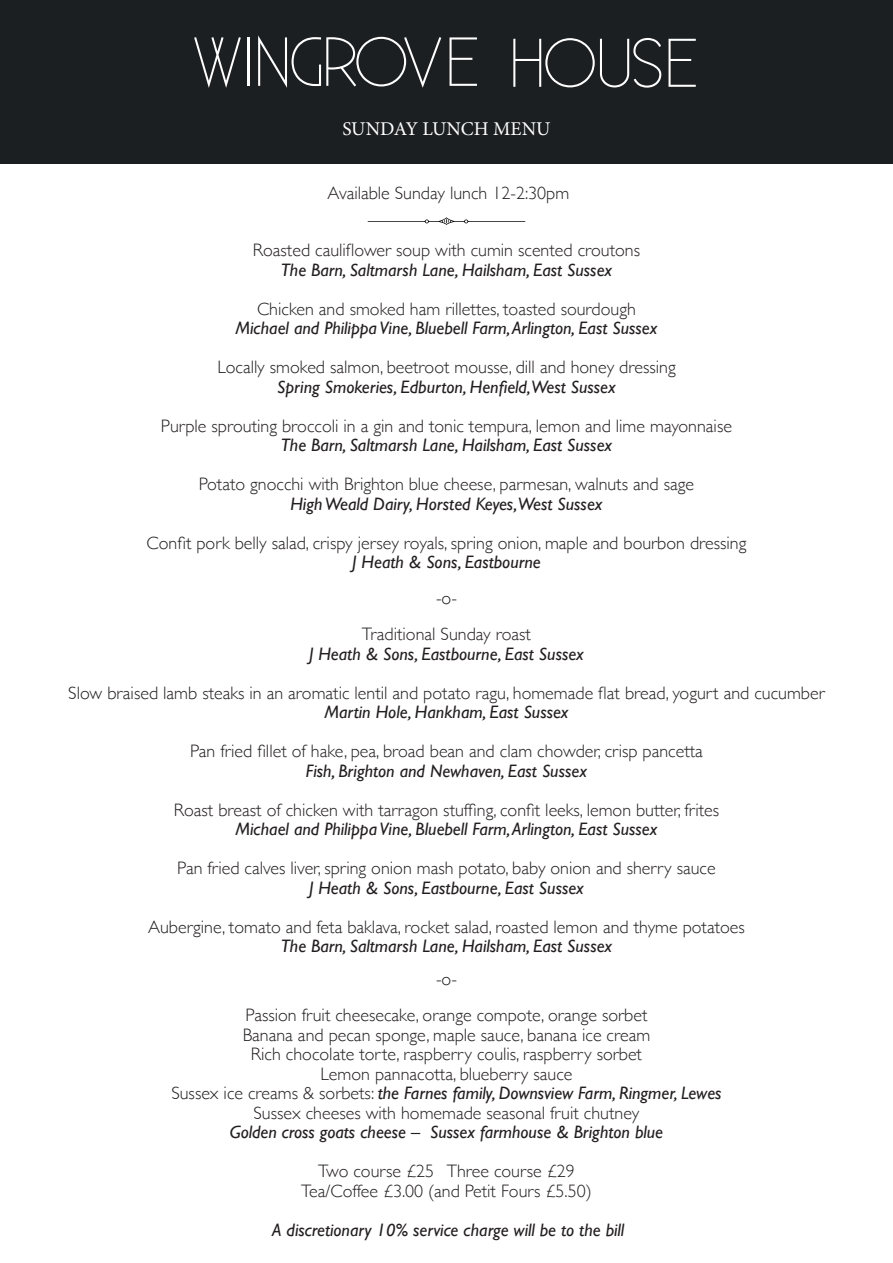
<style>
.page{position:relative;width:893px;height:1263px;background:#fff}
.page>*{position:absolute;margin:0;border:0;box-sizing:border-box;transform-origin:0 0}
.t1{font:19.5px "Minion Pro";color:#fff}
.t2{font:300 18px/19.5px "Gill Sans";color:#231f20;text-align:center}
.t3{font:italic 18px "Gill Sans";color:#231f20}
.s1{font-weight:400;font-style:italic}
</style>
<div class="page">
<div style="left:0;top:0;width:893px;height:164px;background:#1c1f22"></div>
<svg style="left:194px;top:37px;width:47px;height:51px"></svg>
<hr style="left:248px;top:37px;width:2px;height:49px;background:#fff">
<svg style="left:258px;top:35px;width:183px;height:53px"></svg>
<svg style="left:449px;top:37px;width:28px;height:49px"></svg>
<svg style="left:513px;top:38px;width:148px;height:50px"></svg>
<svg style="left:668px;top:39px;width:28px;height:48px"></svg>
<svg style="left:368px;top:217px;width:157px;height:8px"></svg>
<p class="t1" style="left:342px;top:116px;width:210px">SUNDAY LUNCH MENU</p>
<p class="t2" style="left:328px;top:183px;width:243px">Available Sunday lunch 12-2:30pm</p>
<p class="t2" style="left:253px;top:240px;width:389px">Roasted cauliflower soup with cumin scented croutons</p>
<p class="t3" style="left:281px;top:259px;width:333px">The Barn, Saltmarsh Lane, Hailsham, East Sussex</p>
<p class="t2" style="left:257px;top:298px;width:380px">Chicken and smoked ham rillettes, toasted sourdough</p>
<p class="t3" style="left:236px;top:318px;width:423px">Michael and Philippa Vine, Bluebell Farm, Arlington, East Sussex</p>
<p class="t2" style="left:217px;top:357px;width:460px">Locally smoked salmon, beetroot mousse, dill and honey dressing</p>
<p class="t3" style="left:277px;top:376px;width:340px">Spring Smokeries, Edburton, Henfield,West Sussex</p>
<p class="t2" style="left:161px;top:415px;width:573px">Purple sprouting broccoli in a gin and tonic tempura, lemon and lime mayonnaise</p>
<p class="t3" style="left:281px;top:435px;width:333px">The Barn, Saltmarsh Lane, Hailsham, East Sussex</p>
<p class="t2" style="left:199px;top:474px;width:497px">Potato gnocchi with Brighton blue cheese, parmesan, walnuts and sage</p>
<p class="t3" style="left:290px;top:493px;width:314px">High Weald Dairy, Horsted Keyes,West Sussex</p>
<p class="t2" style="left:147px;top:532px;width:601px">Confit pork belly salad, crispy jersey royals, spring onion, maple and bourbon dressing</p>
<p class="t3" style="left:352px;top:552px;width:190px">J Heath &amp; Sons, Eastbourne</p>
<p class="t2" style="left:362px;top:579px;width:171px;line-height:36px">-o-<br>Traditional Sunday roast</p>
<p class="t3" style="left:309px;top:643px;width:276px">J Heath &amp; Sons, Eastbourne, East Sussex</p>
<p class="t2" style="left:68px;top:682px;width:758px">Slow braised lamb steaks in an aromatic lentil and potato ragu, homemade flat bread, yogurt and cucumber</p>
<p class="t3" style="left:324px;top:702px;width:246px">Martin Hole, Hankham, East Sussex</p>
<p class="t2" style="left:190px;top:741px;width:514px">Pan fried fillet of hake, pea, broad bean and clam chowder, crisp pancetta</p>
<p class="t3" style="left:306px;top:760px;width:283px">Fish, Brighton and Newhaven, East Sussex</p>
<p class="t2" style="left:174px;top:799px;width:547px">Roast breast of chicken with tarragon stuffing, confit leeks, lemon butter, frites</p>
<p class="t3" style="left:236px;top:819px;width:423px">Michael and Philippa Vine, Bluebell Farm, Arlington, East Sussex</p>
<p class="t2" style="left:177px;top:858px;width:540px">Pan fried calves liver, spring onion mash potato, baby onion and sherry sauce</p>
<p class="t3" style="left:309px;top:877px;width:276px">J Heath &amp; Sons, Eastbourne, East Sussex</p>
<p class="t2" style="left:148px;top:916px;width:598px">Aubergine, tomato and feta baklava, rocket salad, roasted lemon and thyme potatoes</p>
<p class="t3" style="left:281px;top:936px;width:333px">The Barn, Saltmarsh Lane, Hailsham, East Sussex</p>
<p class="t2" style="left:246px;top:960px;width:403px;line-height:36px">-o-<br>Passion fruit cheesecake, orange compote, orange sorbet</p>
<p class="t2" style="left:171px;top:1024px;width:552px">Banana and pecan sponge, maple sauce, banana ice cream<br>Rich chocolate torte, raspberry coulis, raspberry sorbet<br>Lemon pannacotta, blueberry sauce<br>Sussex ice creams &amp; sorbets: <span class="s1">the Farnes family, Downsview Farm, Ringmer, Lewes </span>Sussex cheeses with homemade seasonal fruit chutney</p>
<p class="t3" style="left:230px;top:1122px;width:435px">Golden cross goats cheese – Sussex farmhouse &amp; Brighton blue</p>
<p class="t2" style="left:301px;top:1161px;width:292px">Two course £25 Three course £29<br>Tea/Coffee £3.00 (and Petit Fours £5.50)</p>
<p class="t3" style="left:272px;top:1219px;width:353px">A discretionary 10% service charge will be to the bill</p>
</div>
